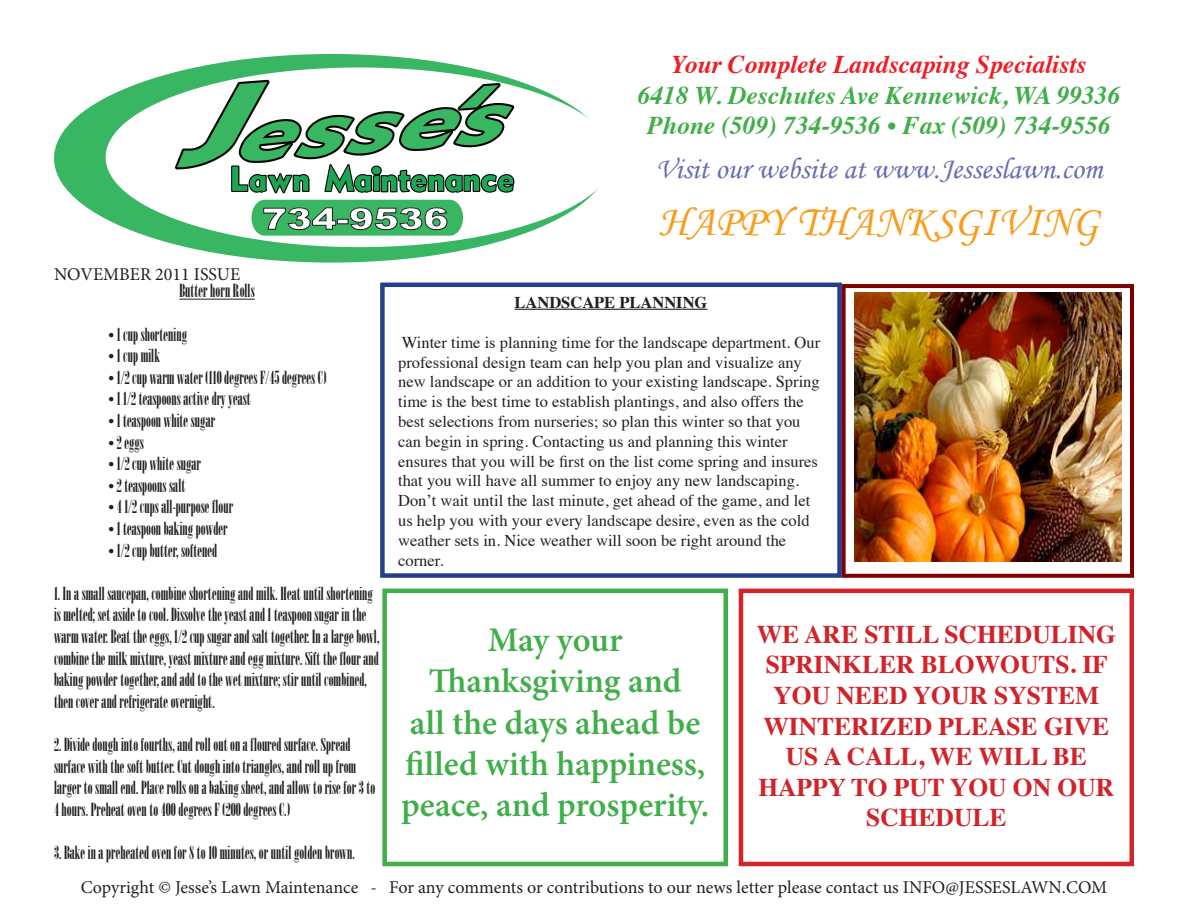
<style>
.page{position:relative;width:1188px;height:918px;background:#fff}
.page>*{position:absolute;margin:0;border:0;box-sizing:border-box;transform-origin:0 0}
.t1{font:43.5px "Monotype Corsiva";color:#f89c1c}
.t2{font:600 34.5px/41.4px "Minion Pro";color:#40ae49;text-align:center}
.t3{font:30px "Monotype Corsiva";color:#656db3}
.t4{font:900 29.4px "Arial";color:#fff;scale:1.26 1}
.t5{font:700 25.5px/30.6px "Times";color:#d1232a;text-align:center}
.t6{font:italic 700 25.5px "Times";color:#40ae49}
.t7{font:italic 700 25.5px "Times";color:#ee1d23}
.t8{font:18px/21.6px "Onyx";color:#231f20}
.t9{font:18px "Minion Pro";color:#231f20}
.t10{font:16.5px/19.8px "Times";color:#231f20}
.t11{font:700 16.5px "Times";color:#231f20}
</style>
<div class="page">
<svg style="left:54px;top:54px;width:424px;height:209px"></svg>
<svg style="left:106px;top:67px;width:493px;height:180px"></svg>
<svg style="left:175px;top:80px;width:339px;height:113px"></svg>
<svg style="left:252px;top:200px;width:211px;height:36px;background:#3ba75f"></svg>
<hr style="left:179px;top:299px;width:76px;height:1px;background:#231f20">
<div style="left:842px;top:284px;width:292px;height:294px;border:4px solid #800000"></div>
<img style="left:855px;top:292px;width:267px;height:270px">
<hr style="left:515px;top:309px;width:192px;height:1px;background:#231f20">
<div style="left:380px;top:283px;width:462px;height:295px;border:4px solid #253f8e"></div>
<div style="left:382px;top:589px;width:346px;height:277px;border:4px solid #40ae49"></div>
<div style="left:739px;top:589px;width:395px;height:277px;border:4px solid #d1232a"></div>
<p class="t9" style="left:54px;top:262px;width:188px">NOVEMBER 2011 ISSUE</p>
<p class="t4" style="left:262px;top:197px;width:149px">734-9536</p>
<p class="t7" style="left:672px;top:41px;width:416px">Your Complete Landscaping Specialists</p>
<p class="t6" style="left:638px;top:71px;width:484px">6418 W. Deschutes Ave Kennewick, WA 99336</p>
<p class="t6" style="left:647px;top:102px;width:465px">Phone (509) 734-9536 • Fax (509) 734-9556</p>
<p class="t3" style="left:656px;top:151px;width:448px">Visit our website at www.Jesseslawn.com</p>
<p class="t1" style="left:659px;top:195px;width:442px">HAPPY THANKSGIVING</p>
<p class="t8" style="left:179px;top:280px;width:77px">Butter horn Rolls</p>
<p class="t8" style="left:108px;top:323px;width:81px">•1 cupshortening</p>
<p class="t8" style="left:108px;top:345px;width:54px">•1 cup milk</p>
<p class="t8" style="left:108px;top:367px;width:220px">•1/2 cup warm water (110degreesF/45degrees C)</p>
<p class="t8" style="left:108px;top:388px;width:144px">•1 1/2 teaspoons activedry yeast</p>
<p class="t8" style="left:108px;top:410px;width:109px">•1 teaspoon white sugar</p>
<p class="t8" style="left:108px;top:431px;width:38px">•2 eggs</p>
<p class="t8" style="left:108px;top:453px;width:95px">•1/2 cup white sugar</p>
<p class="t8" style="left:108px;top:475px;width:79px">•2 teaspoons salt</p>
<p class="t8" style="left:108px;top:496px;width:127px">•4 1/2 cups all-purpose flour</p>
<p class="t8" style="left:108px;top:518px;width:121px">•1 teaspoonbakingpowder</p>
<p class="t8" style="left:108px;top:539px;width:111px">•1/2 cupbutter, softened</p>
<p class="t8" style="left:54px;top:583px;width:327px">1. Ina small saucepan, combine shorteningand milk.Heatuntil shortening is melted; set aside to cool.Dissolve the yeast and1 teaspoonsugar inthe warm water.Beat the eggs, 1/2 cupsugar andsalt together. Ina largebowl, combine the milk mixture, yeast mixture andegg mixture.Sift the flour and bakingpowder together, andaddto the wet mixture; stiruntil combined, thencover andrefrigerate overnight.</p>
<p class="t8" style="left:54px;top:734px;width:323px">2.Dividedoughinto fourths, androll out ona flouredsurface.Spread surface withthe softbutter. Cutdoughinto triangles, androllupfrom larger to small end.Place rolls onabakingsheet, andallow to rise for 3 to 4hours.Preheat ovento 400degreesF(200degrees C.)</p>
<p class="t8" style="left:54px;top:842px;width:302px">3.Bake inapreheatedovenfor 8 to 10 minutes, oruntilgoldenbrown.</p>
<p class="t9" style="left:81px;top:875px;width:1028px">Copyright © Jesse’s Lawn Maintenance - For any comments or contributions to our news letter please contact us INFO@JESSESLAWN.COM</p>
<p class="t11" style="left:515px;top:287px;width:194px">LANDSCAPE PLANNING</p>
<p class="t10" style="left:398px;top:331px;width:424px">Winter time is planning time for the landscape department. Our professional design team can help you plan and visualize any new landscape or an addition to your existing landscape. Spring time is the best time to establish plantings, and also offers the best selections from nurseries; so plan this winter so that you can begin in spring. Contacting us and planning this winter ensures that you will be first on the list come spring and insures that you will have all summer to enjoy any new landscaping.<br>Don’t wait until the last minute, get ahead of the game, and let us help you with your every landscape desire, even as the cold weather sets in. Nice weather will soon be right around the corner.</p>
<p class="t2" style="left:401px;top:619px;width:310px">May your<br>Thanksgiving and<br>all the days ahead be filled with happiness, peace, and prosperity.</p>
<p class="t5" style="left:757px;top:616px;width:361px">WE ARE STILL SCHEDULING<br>SPRINKLER BLOWOUTS. IF<br>YOU NEED YOUR SYSTEM<br>WINTERIZED PLEASE GIVE<br>US A CALL, WE WILL BE<br>HAPPY TO PUT YOU ON OUR<br>SCHEDULE</p>
</div>
